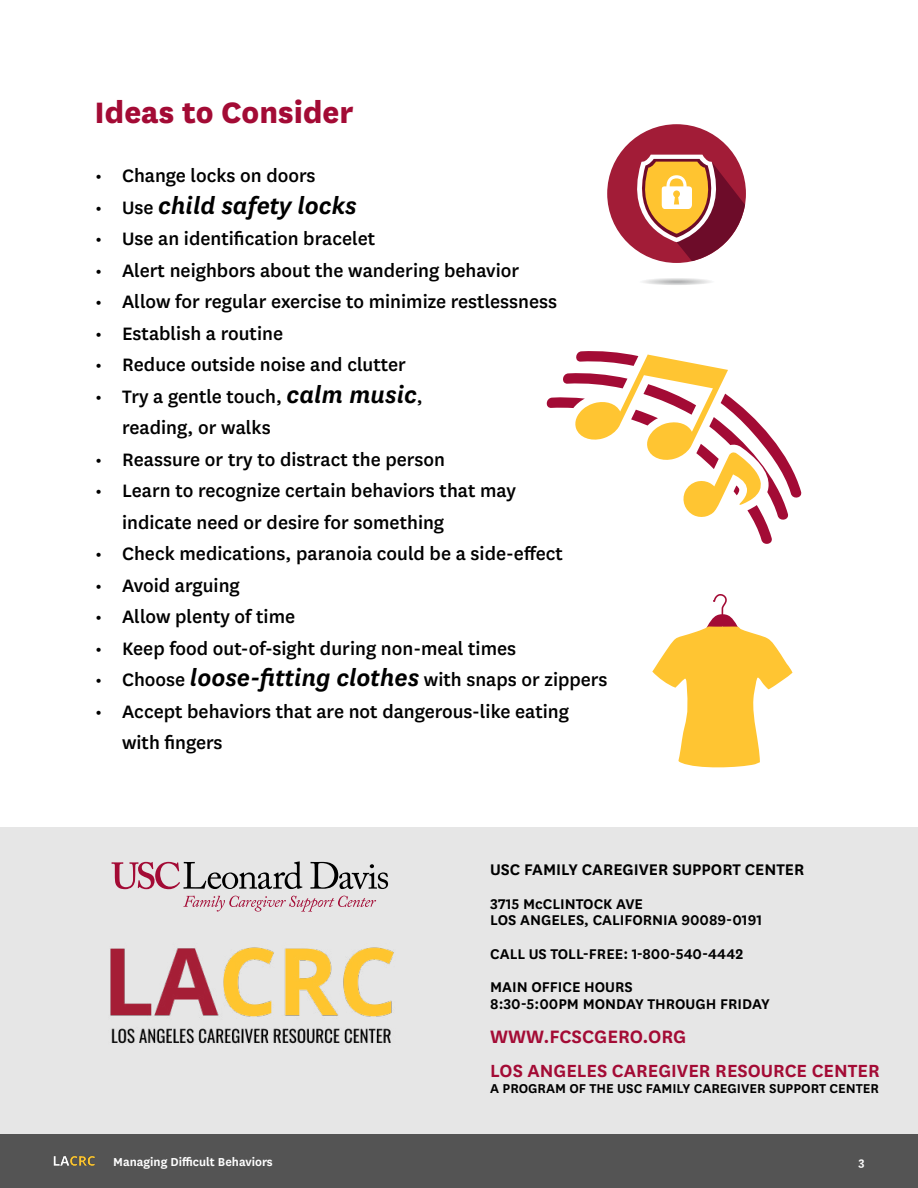
<style>
.page{position:relative;width:918px;height:1188px;background:#fff}
.page>*{position:absolute;margin:0;border:0;box-sizing:border-box;transform-origin:0 0}
.t1{font:800 34.5px "National";color:#a30b35}
.t2{font:italic 600 27px "National";color:#000}
.t3{font:500 21px/31.5px "National";color:#000}
.t4{font:600 21px "National";color:#a30b35}
.t5{font:600 20.55px "National";color:#a30b35}
.t6{font:600 18px "National";color:#000}
.t7{font:600 16.5px/16.8px "National";color:#000}
.t8{font:600 15px "National";color:#000}
.t9{font:600 13.5px "National";color:#fff}
.s1{font-weight:500;font-style:normal;font-size:21px}
.s2{font-weight:600;font-style:italic;font-size:27px}
</style>
<div class="page">
<div style="left:0;top:1134px;width:918px;height:54px;background:#545454"></div>
<img style="left:54px;top:1156px;width:41px;height:10px">
<div style="left:607px;top:124px;width:139px;height:139px;background:#a21c37;border-radius:50%"></div>
<svg style="left:622px;top:155px;width:123px;height:106px"></svg>
<svg style="left:642px;top:278px;width:69px;height:7px"></svg>
<svg style="left:546px;top:351px;width:256px;height:193px"></svg>
<svg style="left:652px;top:594px;width:141px;height:173px"></svg>
<div style="left:0;top:828px;width:918px;height:306px;background:#e6e6e6"></div>
<img style="left:110px;top:947px;width:284px;height:97px">
<svg style="left:183px;top:896px;width:193px;height:16px"></svg>
<svg style="left:112px;top:861px;width:190px;height:28px"></svg>
<svg style="left:310px;top:862px;width:78px;height:27px"></svg>
<h1 class="t1" style="left:94px;top:87px;width:261px">Ideas to Consider</h1>
<p class="t3" style="left:95px;top:159px;width:222px">• Change locks on doors</p>
<p class="t2" style="left:95px;top:187px;width:263px"><span class="s1">• Use</span> child safety locks</p>
<p class="t3" style="left:95px;top:222px;width:282px">• Use an identification bracelet</p>
<p class="t3" style="left:95px;top:253px;width:426px">• Alert neighbors about the wandering behavior</p>
<p class="t3" style="left:95px;top:285px;width:464px">• Allow for regular exercise to minimize restlessness</p>
<p class="t3" style="left:95px;top:316px;width:190px">• Establish a routine</p>
<p class="t3" style="left:95px;top:348px;width:312px">• Reduce outside noise and clutter</p>
<p class="t3" style="left:122px;top:379px;width:302px;text-indent:-27px">• Try a gentle touch, <span class="s2">calm music</span>, reading, or walks</p>
<p class="t3" style="left:95px;top:442px;width:351px">• Reassure or try to distract the person</p>
<p class="t3" style="left:122px;top:474px;width:395px;text-indent:-27px">• Learn to recognize certain behaviors that may indicate need or desire for something</p>
<p class="t3" style="left:95px;top:537px;width:469px">• Check medications, paranoia could be a side-effect</p>
<p class="t3" style="left:95px;top:568px;width:146px">• Avoid arguing</p>
<p class="t3" style="left:95px;top:600px;width:202px">• Allow plenty of time</p>
<p class="t3" style="left:95px;top:631px;width:423px">• Keep food out-of-sight during non-meal times</p>
<p class="t3" style="left:95px;top:663px;width:514px">• Choose <span class="s2">loose-fitting clothes</span> with snaps or zippers</p>
<p class="t3" style="left:122px;top:694px;width:449px;text-indent:-27px">• Accept behaviors that are not dangerous-like eating with fingers</p>
<p class="t6" style="left:490px;top:857px;width:316px">USC FAMILY CAREGIVER SUPPORT CENTER</p>
<p class="t7" style="left:490px;top:894px;width:274px">3715 McCLINTOCK AVE<br>LOS ANGELES, CALIFORNIA 90089-0191</p>
<p class="t7" style="left:490px;top:936px;width:255px;line-height:33.6px">CALL US TOLL-FREE: 1-800-540-4442<br>MAIN OFFICE HOURS</p>
<p class="t7" style="left:490px;top:995px;width:281px">8:30-5:00PM MONDAY THROUGH FRIDAY</p>
<p class="t4" style="left:490px;top:1022px;width:198px">WWW.FCSCGERO.ORG</p>
<p class="t5" style="left:490px;top:1056px;width:391px">LOS ANGELES CAREGIVER RESOURCE CENTER</p>
<p class="t8" style="left:490px;top:1078px;width:390px">A PROGRAM OF THE USC FAMILY CAREGIVER SUPPORT CENTER</p>
<p class="t9" style="left:113px;top:1152px;width:161px">Managing Difficult Behaviors</p>
<p class="t9" style="left:858px;top:1152px;width:8px">3</p>
</div>
